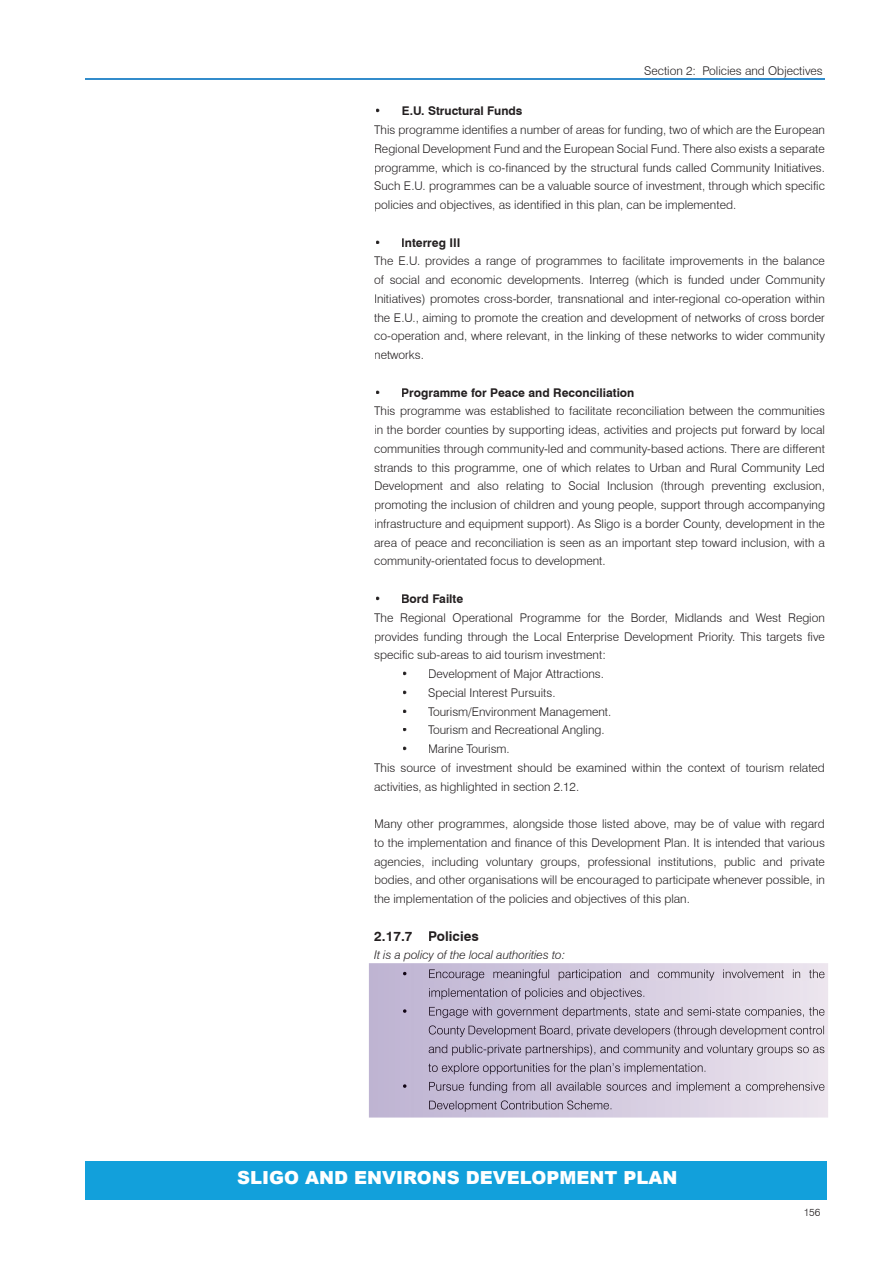
<style>
.page{position:relative;width:893px;height:1263px;background:#fff}
.page>*{position:absolute;margin:0;border:0;box-sizing:border-box;transform-origin:0 0}
.t1{font:900 18px "Arial";color:#fff}
.t2{font:700 13.5px "Swiss 721 BT";color:#231f20}
.t3{font:300 12px/18.8px "Swiss 721 BT";color:#231f20;text-align:justify}
.t4{font:700 12px "Swiss 721 BT";color:#231f20}
.t5{font:italic 300 12px "Swiss 721 BT";color:#231f20}
.t6{font:300 10.5px "Swiss 721 BT";color:#231f20}
</style>
<div class="page">
<div style="left:85px;top:1161px;width:742px;height:38px;background:#12a0db"></div>
<hr style="left:85px;top:79px;width:740px;height:1px;background:#328ccb">
<svg style="left:369px;top:963px;width:459px;height:154px;background:#d3cadf"></svg>
<img style="left:429px;top:969px;width:396px;height:11px">
<img style="left:429px;top:988px;width:215px;height:11px">
<svg style="left:403px;top:1009px;width:3px;height:4px"></svg>
<img style="left:429px;top:1007px;width:396px;height:11px">
<img style="left:429px;top:1025px;width:396px;height:12px">
<img style="left:429px;top:1044px;width:396px;height:11px">
<img style="left:428px;top:1063px;width:277px;height:11px">
<svg style="left:403px;top:1084px;width:3px;height:4px"></svg>
<img style="left:429px;top:1082px;width:396px;height:11px">
<img style="left:429px;top:1100px;width:182px;height:12px">
<p class="t3" style="left:644px;top:62px;width:180px">Section 2: Policies and Objectives</p>
<p class="t4" style="left:374px;top:104px;width:150px">• E.U. Structural Funds</p>
<p class="t3" style="left:374px;top:120px;width:452px">This programme identifies a number of areas for funding, two of which are the European Regional Development Fund and the European Social Fund. There also exists a separate programme, which is co-financed by the structural funds called Community Initiatives.<br>Such E.U. programmes can be a valuable source of investment, through which specific policies and objectives, as identified in this plan, can be implemented.</p>
<p class="t4" style="left:374px;top:235px;width:88px">• Interreg III</p>
<p class="t3" style="left:374px;top:252px;width:452px">The E.U. provides a range of programmes to facilitate improvements in the balance of social and economic developments. Interreg (which is funded under Community Initiatives) promotes cross-border, transnational and inter-regional co-operation within the E.U., aiming to promote the creation and development of networks of cross border co-operation and, where relevant, in the linking of these networks to wider community networks.</p>
<p class="t4" style="left:374px;top:385px;width:262px">• Programme for Peace and Reconciliation</p>
<p class="t3" style="left:374px;top:402px;width:452px">This programme was established to facilitate reconciliation between the communities in the border counties by supporting ideas, activities and projects put forward by local communities through community-led and community-based actions. There are different strands to this programme, one of which relates to Urban and Rural Community Led Development and also relating to Social Inclusion (through preventing exclusion, promoting the inclusion of children and young people, support through accompanying infrastructure and equipment support). As Sligo is a border County, development in the area of peace and reconciliation is seen as an important step toward inclusion, with a community-orientated focus to development.</p>
<p class="t4" style="left:374px;top:591px;width:91px">• Bord Failte</p>
<p class="t3" style="left:374px;top:608px;width:452px">The Regional Operational Programme for the Border, Midlands and West Region provides funding through the Local Enterprise Development Priority. This targets five specific sub-areas to aid tourism investment:</p>
<p class="t3" style="left:401px;top:664px;width:204px">• Development of Major Attractions.</p>
<p class="t3" style="left:401px;top:683px;width:156px">• Special Interest Pursuits.</p>
<p class="t3" style="left:401px;top:702px;width:212px">• Tourism/Environment Management.</p>
<p class="t3" style="left:401px;top:720px;width:205px">• Tourism and Recreational Angling.</p>
<p class="t3" style="left:374px;top:739px;width:452px;text-align:left;text-indent:27px">• Marine Tourism.<br>This source of investment should be examined within the context of tourism related activities, as highlighted in section 2.12.</p>
<p class="t3" style="left:374px;top:814px;width:452px">Many other programmes, alongside those listed above, may be of value with regard to the implementation and finance of this Development Plan. It is intended that various agencies, including voluntary groups, professional institutions, public and private bodies, and other organisations will be encouraged to participate whenever possible, in the implementation of the policies and objectives of this plan.</p>
<p class="t2" style="left:374px;top:927px;width:106px">2.17.7 Policies</p>
<p class="t5" style="left:374px;top:948px;width:193px">It is a policy of the local authorities to:</p>
<h1 class="t1" style="left:237px;top:1165px;width:442px">SLIGO AND ENVIRONS DEVELOPMENT PLAN</h1>
<p class="t6" style="left:804px;top:1205px;width:18px">156</p>
</div>
